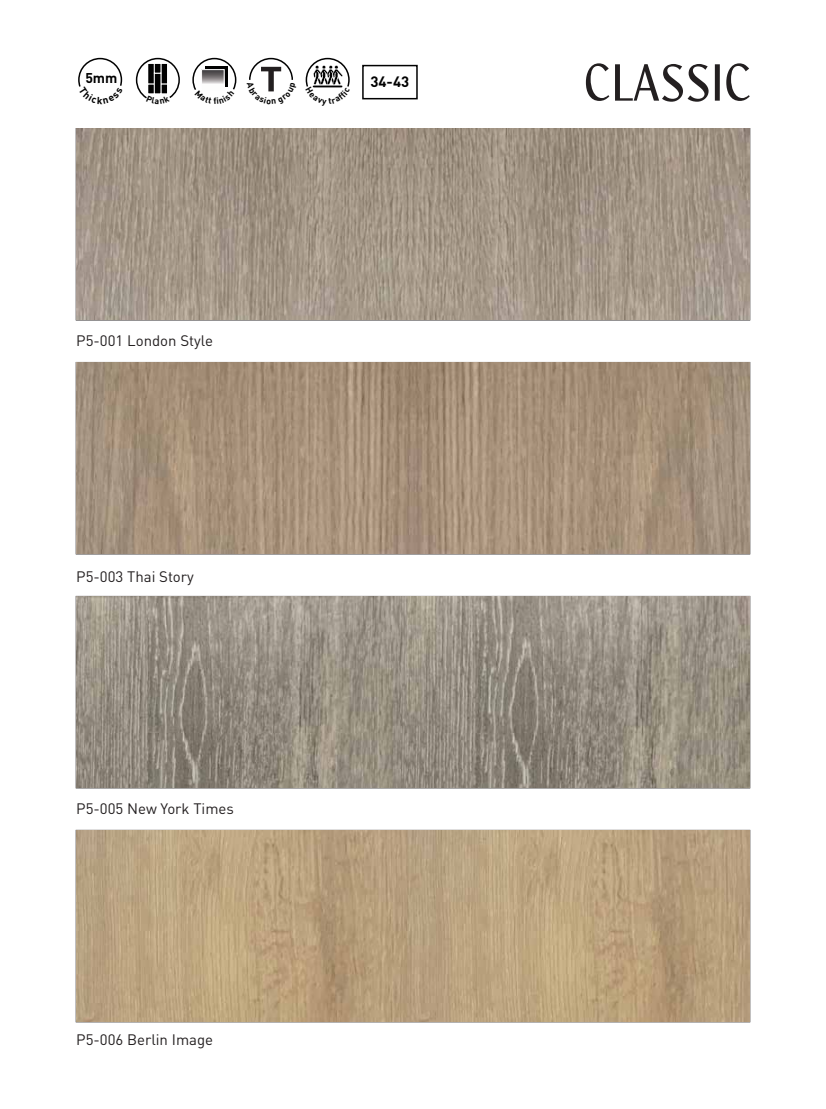
<style>
.page{position:relative;width:826px;height:1109px;background:#fff}
.page>*{position:absolute;margin:0;border:0;box-sizing:border-box;transform-origin:0 0}
.t1{font:57.75px "Nautilus LT";color:#231f20}
.t2{font:15px "DIN Pro";color:#231f20}
.t3{font:700 14.88px "DIN Pro";color:#010101}
.t4{font:700 14px "DIN Pro";color:#010101}
</style>
<div class="page">
<div style="left:362px;top:65px;width:56px;height:34px;border:2px solid #010101"></div>
<img style="left:76px;top:128px;width:673px;height:192px">
<img style="left:76px;top:362px;width:673px;height:192px">
<img style="left:76px;top:596px;width:673px;height:191px">
<img style="left:76px;top:830px;width:673px;height:191px">
<svg style="left:192px;top:57px;width:45px;height:33px"></svg>
<svg style="left:305px;top:57px;width:45px;height:31px"></svg>
<svg style="left:249px;top:57px;width:44px;height:35px"></svg>
<svg style="left:135px;top:57px;width:45px;height:42px"></svg>
<svg style="left:78px;top:57px;width:45px;height:30px"></svg>
<p class="t4" style="left:85px;top:66px;width:34px">5mm</p>
<p class="t2" style="left:76px;top:329px;width:138px">P5-001 London Style</p>
<p class="t2" style="left:76px;top:564px;width:119px">P5-003 Thai Story</p>
<p class="t2" style="left:76px;top:797px;width:159px">P5-005 New York Times</p>
<p class="t2" style="left:76px;top:1027px;width:138px">P5-006 Berlin Image</p>
<p class="t3" style="left:370px;top:69px;width:40px">34-43</p>
<h1 class="t1" style="left:583px;top:53px;width:170px">CLASSIC</h1>
</div>
